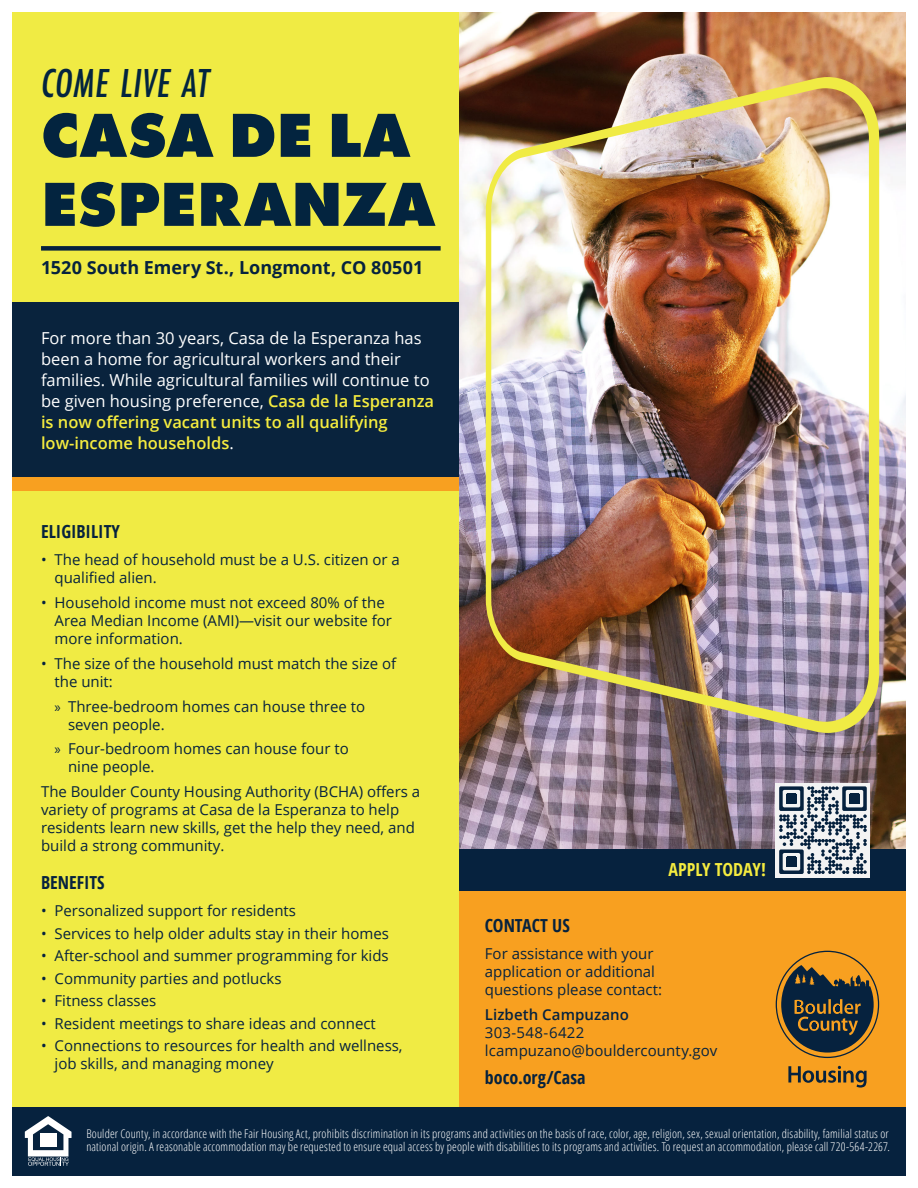
<style>
.page{position:relative;width:918px;height:1188px;background:#fff}
.page>*{position:absolute;margin:0;border:0;box-sizing:border-box;transform-origin:0 0}
.t1{font:800 64.5px/69px "Futura PT";letter-spacing:.005em;color:#03243f}
.t2{font:italic 500 42px "Futura PT Cond";letter-spacing:.02em;color:#03243f}
.t3{font:700 condensed 18px "Open Sans";color:#06223e}
.t4{font:700 18px "Open Sans";color:#06223e}
.t5{font:700 condensed 18px "Open Sans";color:#f5ec3f}
.t6{font:16.5px/21px "Open Sans";color:#fff}
.t7{font:15px/18px "Open Sans";color:#06223e}
.t8{font:600 15px "Open Sans";letter-spacing:.005em;color:#06223e}
.t9{font:15px "Open Sans";letter-spacing:.02em;color:#06223e}
.t10{font:300 condensed 12px/13.5px "Open Sans";letter-spacing:.015em;color:#fff}
.s1{font-weight:600;color:#f5ec3f}
.s2{font-family:"Myriad Pro"}
</style>
<div class="page">
<div style="left:0;top:0;width:459px;height:1188px;background:#f0eb44"></div>
<div style="left:0;top:302px;width:459px;height:189px;background:#f8a020"></div>
<div style="left:0;top:302px;width:459px;height:175px;background:#09233d"></div>
<div style="left:459px;top:848px;width:459px;height:43px;background:#06223e"></div>
<div style="left:459px;top:891px;width:459px;height:297px;background:#f8a020"></div>
<div style="left:0;top:1107px;width:918px;height:81px;background:#06223e"></div>
<img style="left:459px;top:13px;width:446px;height:835px">
<svg style="left:776px;top:951px;width:103px;height:107px"></svg>
<svg style="left:788px;top:1066px;width:79px;height:22px"></svg>
<div style="left:41px;top:246px;width:400px;height:5px;background:#05213e"></div>
<img style="left:486px;top:77px;width:393px;height:656px">
<svg style="left:25px;top:1116px;width:47px;height:50px"></svg>
<div style="left:776px;top:783px;width:94px;height:95px;background:#f3f3f3"></div>
<svg style="left:779px;top:786px;width:88px;height:88px"></svg>
<div style="left:0;top:0;width:918px;height:1188px;border:12px solid #fff"></div>
<h1 class="t2" style="left:41px;top:58px;width:169px">COME LIVE AT</h1>
<h1 class="t1" style="left:41px;top:100px;width:396px">CASA DE LA<br>ESPERANZA</h1>
<p class="t4" style="left:41px;top:255px;width:384px">1520 South Emery St., Longmont, CO 80501</p>
<p class="t6" style="left:41px;top:327px;width:395px">For more than 30 years, Casa de la Esperanza has been a home for agricultural workers and their families. While agricultural families will continue to be given housing preference, <span class="s1">Casa de la Esperanza is now offering vacant units to all qualifying low-income households</span>.</p>
<h2 class="t3" style="left:41px;top:519px;width:80px">ELIGIBILITY</h2>
<p class="t7" style="left:55px;top:551px;width:347px;text-indent:-14px">• The head of household must be a U.S. citizen or a qualified alien.</p>
<p class="t7" style="left:55px;top:593px;width:339px;text-indent:-14px">• Household income must not exceed 80% of the<br>Area Median Income (AMI)—visit our website for more information.</p>
<p class="t7" style="left:41px;top:654px;width:7px">•</p>
<p class="t7" style="left:55px;top:654px;width:343px">The size of the household must match the size of the unit:</p>
<p class="t7" style="left:68px;top:697px;width:299px;text-indent:-14px"><span class="s2">»</span> Three-bedroom homes can house three to seven people.</p>
<p class="t7" style="left:68px;top:740px;width:282px;text-indent:-14px"><span class="s2">»</span> Four-bedroom homes can house four to nine people.</p>
<p class="t7" style="left:41px;top:782px;width:381px">The Boulder County Housing Authority (BCHA) offers a variety of programs at Casa de la Esperanza to help residents learn new skills, get the help they need, and build a strong community.</p>
<h2 class="t3" style="left:41px;top:870px;width:65px">BENEFITS</h2>
<p class="t7" style="left:41px;top:902px;width:256px">• Personalized support for residents</p>
<p class="t7" style="left:41px;top:924px;width:350px">• Services to help older adults stay in their homes</p>
<p class="t7" style="left:41px;top:947px;width:349px">• After-school and summer programming for kids</p>
<p class="t7" style="left:41px;top:969px;width:242px">• Community parties and potlucks</p>
<p class="t7" style="left:41px;top:992px;width:117px">• Fitness classes</p>
<p class="t7" style="left:41px;top:1014px;width:336px">• Resident meetings to share ideas and connect</p>
<p class="t7" style="left:55px;top:1037px;width:350px;text-indent:-14px">• Connections to resources for health and wellness, job skills, and managing money</p>
<p class="t5" style="left:669px;top:857px;width:99px">APPLY TODAY!</p>
<h2 class="t3" style="left:485px;top:913px;width:86px">CONTACT US</h2>
<p class="t7" style="left:485px;top:944px;width:179px">For assistance with your application or additional questions please contact:</p>
<p class="t8" style="left:485px;top:1004px;width:146px">Lizbeth Campuzano</p>
<p class="t9" style="left:485px;top:1022px;width:101px">303-548-6422</p>
<p class="t7" style="left:485px;top:1041px;width:234px">lcampuzano@bouldercounty.gov</p>
<p class="t3" style="left:485px;top:1065px;width:102px">boco.org/Casa</p>
<p class="t10" style="left:86px;top:1126px;width:805px">Boulder County, in accordance with the Fair Housing Act, prohibits discrimination in its programs and activities on the basis of race, color, age, religion, sex, sexual orientation, disability, familial status or national origin. A reasonable accommodation may be requested to ensure equal access by people with disabilities to its programs and activities. To request an accommodation, please call 720-564-2267.</p>
</div>
